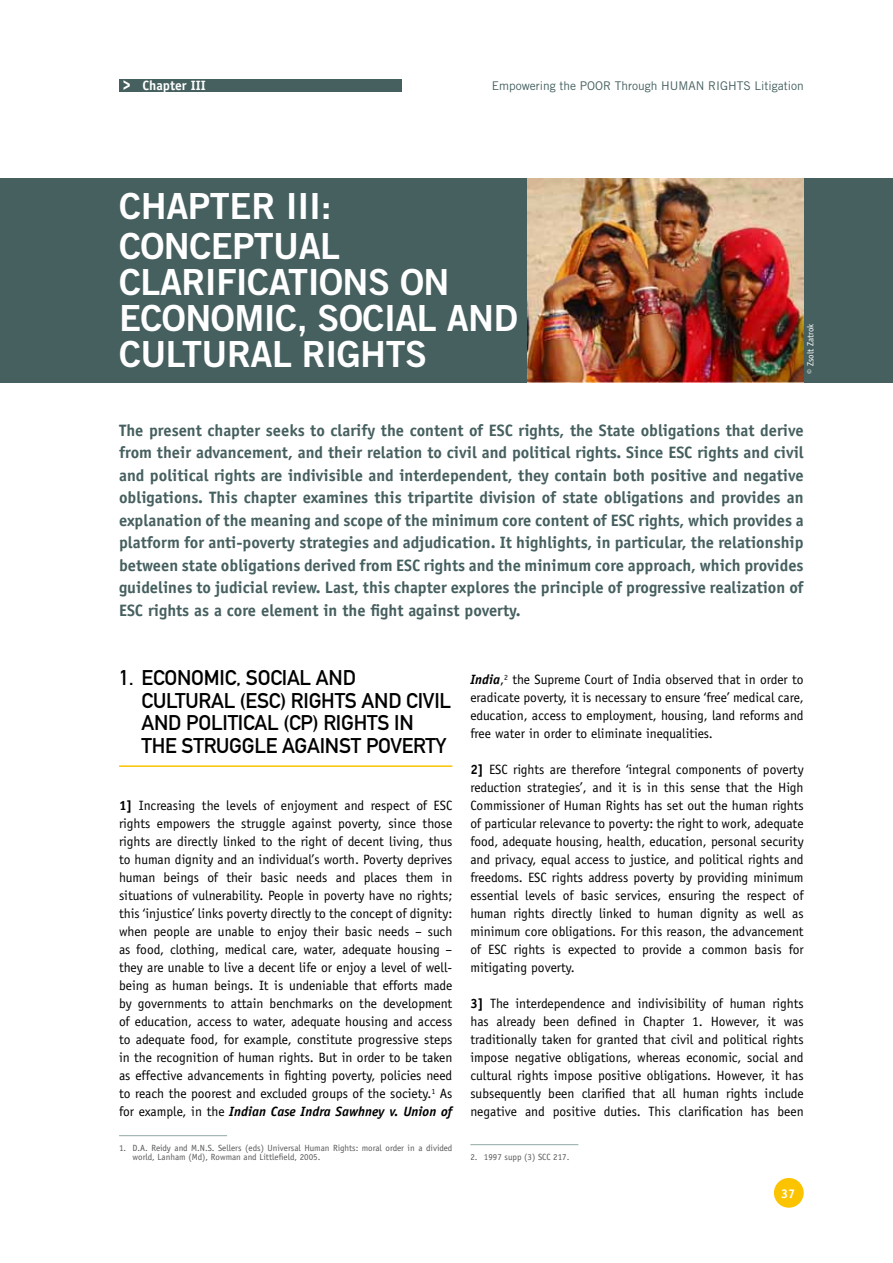
<style>
.page{position:relative;width:893px;height:1263px;background:#fff}
.page>*{position:absolute;margin:0;border:0;box-sizing:border-box;transform-origin:0 0}
.t1{font:36px/40.2px "Trade Gothic LT Std Bd 2";letter-spacing:-.015em;color:#fff}
.t2{font:21px/22.5px "DIN Mittelschrift Std";letter-spacing:-.01em;color:#000}
.t3{font:700 16.5px/22.5px "Officina Sans Std";color:#465f5f;text-align:justify}
.t4{font:13.5px/18px "Officina Sans Std";color:#000;text-align:justify}
.t5{font:700 13.5px "Officina Sans Std";color:#fff}
.t6{font:700 12.75px "Officina Sans Std";color:#fff}
.t7{font:12px "Trade Gothic LT Std";color:#465f5f}
.t8{font:9px/9px "Officina Sans Std";color:#58585a}
.t9{font:9px "Officina Sans Std";color:#fff}
.s1{font-weight:700}
.s2{font-weight:700;font-style:italic}
</style>
<div class="page">
<div style="left:774px;top:1178px;width:30px;height:30px;background:#fcc400;border-radius:50%"></div>
<div style="left:119px;top:79px;width:282px;height:12px;background:#465f5f"></div>
<svg style="left:123px;top:80px;width:7px;height:10px"></svg>
<div style="left:0;top:179px;width:893px;height:204px;background:#465f5f"></div>
<hr style="left:119px;top:765px;width:333px;height:2px;background:#fcc400">
<hr style="left:119px;top:1135px;width:108px;height:1px;background:#90a9a7">
<hr style="left:470px;top:1144px;width:108px;height:1px;background:#90a9a7">
<img style="left:527px;top:179px;width:277px;height:204px">
<p class="t5" style="left:142px;top:76px;width:65px">Chapter III</p>
<p class="t7" style="left:492px;top:78px;width:313px">Empowering the Poor Through Human R ights Litigation</p>
<h1 class="t1" style="left:119px;top:185px;width:214px">CHAPTER III:<br>CON</h1>
<h1 class="t1" style="left:189px;top:225px;width:65px">CEPTUAL</h1>
<h1 class="t1" style="left:119px;top:261px;width:40px">CLARI</h1>
<h1 class="t1" style="left:216px;top:261px;width:74px">FICATIONS</h1>
<h1 class="t1" style="left:400px;top:261px;width:24px">ON</h1>
<h1 class="t1" style="left:119px;top:297px;width:66px">ECONOMI</h1>
<h1 class="t1" style="left:275px;top:297px;width:126px">C, SOCIAL</h1>
<h1 class="t1" style="left:447px;top:297px;width:25px">AND</h1>
<h1 class="t1" style="left:119px;top:333px;width:44px">CULTURAL</h1>
<h1 class="t1" style="left:302px;top:333px;width:105px">RIGHTS</h1>
<p class="t9" style="left:805px;top:374px;width:52px;rotate:-90deg">© Zsolt Zatrok</p>
<p class="t3" style="left:119px;top:419px;width:686px">The present chapter seeks to clarify the content of ESC rights, the State obligations that derive from their advancement, and their relation to civil and political rights. Since ESC rights and civil and political rights are indivisible and interdependent, they contain both positive and negative obligations. This chapter examines this tripartite division of state obligations and provides an explanation of the meaning and scope of the minimum core content of ESC rights, which provides a platform for anti-poverty strategies and adjudication. It highlights, in particular, the relationship between state obligations derived from ESC rights and the minimum core approach, which provides guidelines to judicial review. Last, this chapter explores the principle of progressive realization of ESC rights as a core element in the fight against poverty.</p>
<h2 class="t2" style="left:142px;top:667px;width:306px;text-indent:-22px">1. ECONOMIC, SOCIAL AND<br>CULTURAL (ESC) RIGHTS AND CIVIL<br>AND POLITICAL (CP) RIGHTS IN<br>TH E STRUGGLE AGAINST POVERTY</h2>
<p class="t4" style="left:119px;top:796px;width:335px"><span class="s1">1]</span> Increasing the levels of enjoyment and respect of ESC rights empowers the struggle against poverty, since those rights are directly linked to the right of decent living, thus to human dignity and an individual’s worth. Poverty deprives human beings of their basic needs and places them in situations of vulnerability. People in poverty have no rights; this ‘injustice’ links poverty directly to the concept of dignity: when people are unable to enjoy their basic needs – such as food, clothing, medical care, water, adequate housing – they are unable to live a decent life or enjoy a level of well&shy;being as human beings. It is undeniable that efforts made by governments to attain benchmarks on the development of education, access to water, adequate housing and access to adequate food, for example, constitute progressive steps in the recognition of human rights. But in order to be taken as effective advancements in fighting poverty, policies need to reach the poorest and excluded groups of the society.<sup>1</sup> As for example, in the <span class="s2">Indian Case Indra Sawhney v. Union of</span></p>
<p class="t8" style="left:133px;top:1143px;width:321px;text-indent:-14px">1. D.A. Reidy and M.N.S. Sellers (eds) Universal Human Rights: moral order in a divided world, Lanham (Md), Rowman and Littlefield, 2005.</p>
<p class="t4" style="left:470px;top:670px;width:335px"><span class="s2">India</span>,<sup>2</sup> the Supreme Court of India observed that in order to eradicate poverty, it is necessary to ensure ‘free’ medical care, education, access to employment, housing, land reforms and free water in order to eliminate inequalities.</p>
<p class="t4" style="left:470px;top:760px;width:335px"><span class="s1">2]</span> ESC rights are therefore ‘integral components of poverty reduction strategies’, and it is in this sense that the High Commissioner of Human Rights has set out the human rights of particular relevance to poverty: the right to work, adequate food, adequate housing, health, education, personal security and privacy, equal access to justice, and political rights and freedoms. ESC rights address poverty by providing minimum essential levels of basic services, ensuring the respect of human rights directly linked to human dignity as well as minimum core obligations. For this reason, the advancement of ESC rights is expected to provide a common basis for mitigating poverty.</p>
<p class="t4" style="left:470px;top:994px;width:335px"><span class="s1">3]</span> The interdependence and indivisibility of human rights has already been defined in Chapter 1. However, it was traditionally taken for granted that civil and political rights impose negative obligations, whereas economic, social and cultural rights impose positive obligations. However, it has subsequently been clarified that all human rights include negative and positive duties. This clarification has been</p>
<p class="t8" style="left:470px;top:1152px;width:100px">2. 1997 supp (3) SCC 217.</p>
<p class="t6" style="left:781px;top:1185px;width:16px">37</p>
</div>
